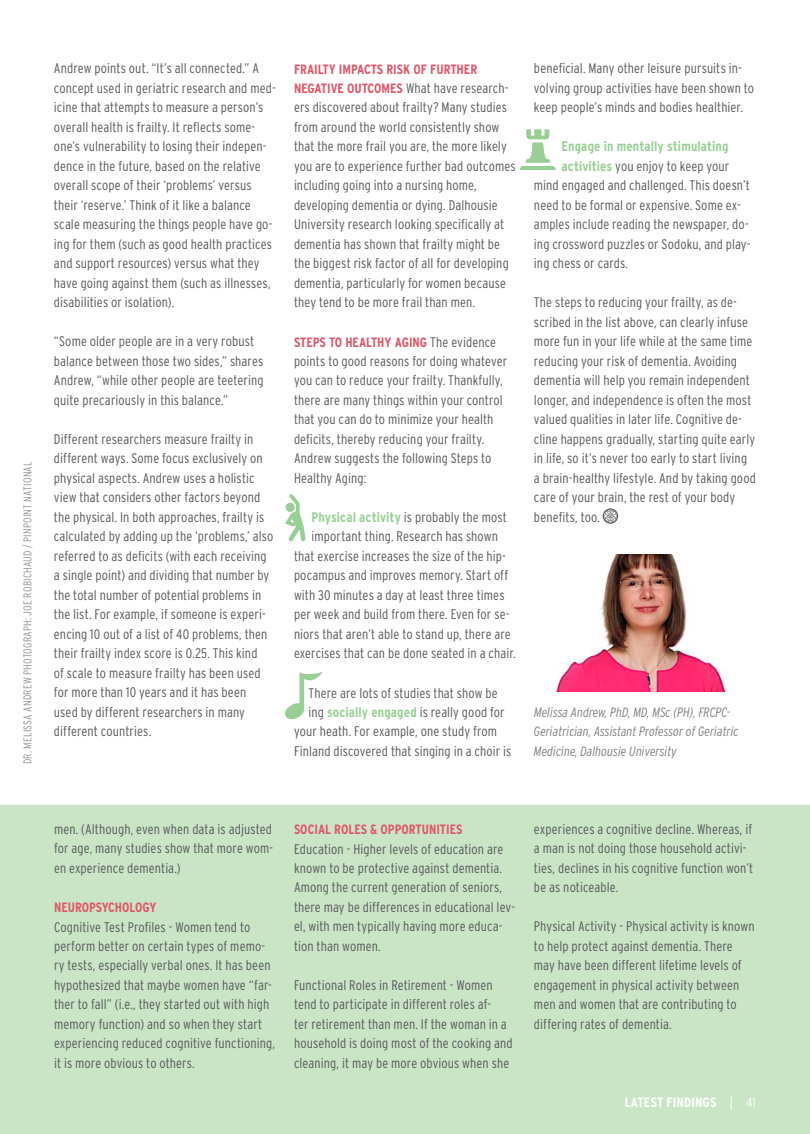
<style>
.page{position:relative;width:810px;height:1134px;background:#fff}
.page>*{position:absolute;margin:0;border:0;box-sizing:border-box;transform-origin:0 0}
.Subheading_frailty{font:300 condensed 13.8px/19.5px "Interstate";letter-spacing:.005em;color:#57585a}
.t1{font:700 condensed 13.8px "Interstate";letter-spacing:.01em;color:#98cf94}
.Bio{font:italic 300 condensed 13.5px/19.5px "Interstate";color:#808285}
.Subheading_frailty-2{font:700 condensed 13.5px "Interstate";color:#e05568}
.t2{font:700 condensed 13.5px "Interstate";letter-spacing:.01em;color:#fff}
.Photo_Credit{font:300 condensed 11.25px "Interstate";letter-spacing:.02em;color:#939598}
.s1{font-weight:700;font-size:13.5px;color:#e05568}
.s2{font-weight:300;font-size:13.8px;color:#57585a}
.s3{font-weight:700;color:#98cf94}
.s4{font-weight:300}
</style>
<div class="page">
<div style="left:0;top:804px;width:810px;height:330px;background:#cae5c6"></div>
<svg style="left:603px;top:509px;width:14px;height:14px"></svg>
<div style="left:603px;top:509px;width:15px;height:14px;border:1px solid #4b4c4d;border-radius:50%"></div>
<img style="left:555px;top:554px;width:173px;height:137px">
<svg style="left:285px;top:494px;width:21px;height:48px"></svg>
<div style="left:286px;top:503px;width:9px;height:9px;background:#98cf94;border-radius:50%"></div>
<svg style="left:285px;top:672px;width:38px;height:47px"></svg>
<svg style="left:520px;top:130px;width:36px;height:40px"></svg>
<p class="Photo_Credit" style="left:21px;top:764px;width:304px;rotate:-90deg">DR. MELISSA ANDREW PHOTOGRAPH: JOE ROBICHAUD / PINPOINT NATIONAL</p>
<p class="Subheading_frailty" style="left:54px;top:59px;width:223px">Andrew points out. “It’s all connected.” A concept used in geriatric research and med&shy;icine that attempts to measure a person’s overall health is frailty. It reflects some&shy;one’s vulnerability to losing their indepen&shy;dence in the future, based on the relative overall scope of their ‘problems’ versus their ‘reserve.’ Think of it like a balance scale measuring the things people have go&shy;ing for them (such as good health practices and support resources) versus what they have going against them (such as illnesses, disabilities or isolation).</p>
<p class="Subheading_frailty" style="left:54px;top:332px;width:211px">“Some older people are in a very robust balance between those two sides,” shares Andrew, “while other people are teetering quite precariously in this balance.”</p>
<p class="Subheading_frailty" style="left:54px;top:429px;width:221px">Different researchers measure frailty in different ways. Some focus exclusively on physical aspects. Andrew uses a holistic view that considers other factors beyond the physical. In both approaches, frailty is calculated by adding up the ‘problems,’ also referred to as deficits (with each receiving a single point) and dividing that number by the total number of potential problems in the list. For example, if someone is experi&shy;encing 10 out of a list of 40 problems, then their frailty index score is 0.25. This kind<br>of scale to measure frailty has been used for more than 10 years and it has been used by different researchers in many different countries.</p>
<p class="Subheading_frailty-2" style="left:294px;top:61px;width:185px">FRAILTY IMPACTS RISK OF FURTHER</p>
<p class="Subheading_frailty" style="left:294px;top:78px;width:223px"><span class="s1">NEGATIVE OUTCOMES</span> What have research&shy;ers discovered about frailty? Many studies from around the world consistently show that the more frail you are, the more likely you are to experience further bad outcomes including going into a nursing home, developing dementia or dying. Dalhousie University research looking specifically at dementia has shown that frailty might be the biggest risk factor of all for developing dementia, particularly for women because they tend to be more frail than men.</p>
<p class="Subheading_frailty-2" style="left:294px;top:334px;width:204px">STEPS TO HEALTHY AGING <span class="s2">The evidence</span></p>
<p class="Subheading_frailty" style="left:294px;top:351px;width:215px">points to good reasons for doing whatever you can to reduce your frailty. Thankfully, there are many things within your control that you can do to minimize your health deficits, thereby reducing your frailty.<br>Andrew suggests the following Steps to Healthy Aging:</p>
<p class="Subheading_frailty" style="left:311px;top:507px;width:197px"><span class="s3">Physical activity</span> is probably the most</p>
<p class="Subheading_frailty" style="left:311px;top:527px;width:188px">important thing. Research has shown</p>
<p class="Subheading_frailty" style="left:294px;top:546px;width:214px">that exercise increases the size of the hip-</p>
<p class="Subheading_frailty" style="left:294px;top:566px;width:216px">pocampus and improves memory. Start off</p>
<p class="Subheading_frailty" style="left:294px;top:585px;width:212px">with 30 minutes a day at least three times</p>
<p class="Subheading_frailty" style="left:294px;top:605px;width:217px">per week and build from there. Even for se-</p>
<p class="Subheading_frailty" style="left:294px;top:624px;width:218px">niors that aren’t able to stand up, there are</p>
<p class="Subheading_frailty" style="left:294px;top:644px;width:223px">exercises that can be done seated in a chair.</p>
<p class="Subheading_frailty" style="left:309px;top:683px;width:191px">There are lots of studies that show be</p>
<p class="Subheading_frailty" style="left:309px;top:702px;width:198px">ing <span class="s3">socially engaged</span> is really good for</p>
<p class="Subheading_frailty" style="left:294px;top:722px;width:205px">your heath. For example, one study from</p>
<p class="Subheading_frailty" style="left:294px;top:741px;width:219px">Finland discovered that singing in a choir is</p>
<p class="Subheading_frailty" style="left:534px;top:59px;width:222px">beneficial. Many other leisure pursuits in&shy;volving group activities have been shown to keep people’s minds and bodies healthier.</p>
<p class="t1" style="left:562px;top:138px;width:169px">Engage in mentally stimulating</p>
<p class="Subheading_frailty" style="left:562px;top:156px;width:169px"><span class="s3">activities</span> you enjoy to keep your</p>
<p class="Subheading_frailty" style="left:534px;top:176px;width:218px">mind engaged and challenged. This doesn’t</p>
<p class="Subheading_frailty" style="left:534px;top:195px;width:208px">need to be formal or expensive. Some ex-</p>
<p class="Subheading_frailty" style="left:534px;top:215px;width:216px">amples include reading the newspaper, do-</p>
<p class="Subheading_frailty" style="left:534px;top:234px;width:218px">ing crossword puzzles or Sodoku, and play-</p>
<p class="Subheading_frailty" style="left:534px;top:254px;width:96px">ing chess or cards.</p>
<p class="Subheading_frailty" style="left:534px;top:293px;width:223px">The steps to reducing your frailty, as de&shy;scribed in the list above, can clearly infuse more fun in your life while at the same time reducing your risk of dementia. Avoiding dementia will help you remain independent longer, and independence is often the most valued qualities in later life. Cognitive de&shy;cline happens gradually, starting quite early in life, so it’s never too early to start living a brain-healthy lifestyle. And by taking good care of your brain, the rest of your body benefits, too.</p>
<p class="Bio" style="left:534px;top:702px;width:206px">Melissa Andrew, PhD, MD, MSc (PH), FRCPC-<br>Geriatrician, Assistant Professor of Geriatric<br>Medicine, Dalhousie University</p>
<p class="Subheading_frailty" style="left:54px;top:819px;width:221px;text-align:justify">men. (Although, even when data is adjusted for age, many studies show that more wom&shy;en experience dementia.)</p>
<p class="Subheading_frailty-2" style="left:54px;top:899px;width:104px">NEUROPSYCHOLOGY</p>
<p class="Subheading_frailty" style="left:54px;top:917px;width:223px">Cognitive Test Profiles - Women tend to perform better on certain types of memo&shy;ry tests, especially verbal ones. It has been hypothesized that maybe women have “far&shy;ther to fall” (i.e., they started out with high memory function) and so when they start experiencing reduced cognitive functioning, it is more obvious to others.</p>
<p class="Subheading_frailty-2" style="left:294px;top:821px;width:170px">SOCIAL ROLES &amp; OPPORTUNITIES</p>
<p class="Subheading_frailty" style="left:294px;top:839px;width:223px">Education - Higher levels of education are known to be protective against dementia.<br>Among the current generation of seniors, there may be differences in educational lev&shy;el, with men typically having more educa&shy;tion than women.</p>
<p class="Subheading_frailty" style="left:294px;top:975px;width:220px">Functional Roles in Retirement - Women tend to participate in different roles af-<br>ter retirement than men. If the woman in a household is doing most of the cooking and cleaning, it may be more obvious when she</p>
<p class="Subheading_frailty" style="left:534px;top:819px;width:221px">experiences a cognitive decline. Whereas, if a man is not doing those household activi&shy;ties, declines in his cognitive function won’t be as noticeable.</p>
<p class="Subheading_frailty" style="left:534px;top:917px;width:222px">Physical Activity - Physical activity is known to help protect against dementia. There may have been different lifetime levels of engagement in physical activity between men and women that are contributing to differing rates of dementia.</p>
<p class="t2" style="left:625px;top:1094px;width:133px">LATEST FINDINGS <span class="s4">| 41</span></p>
</div>
